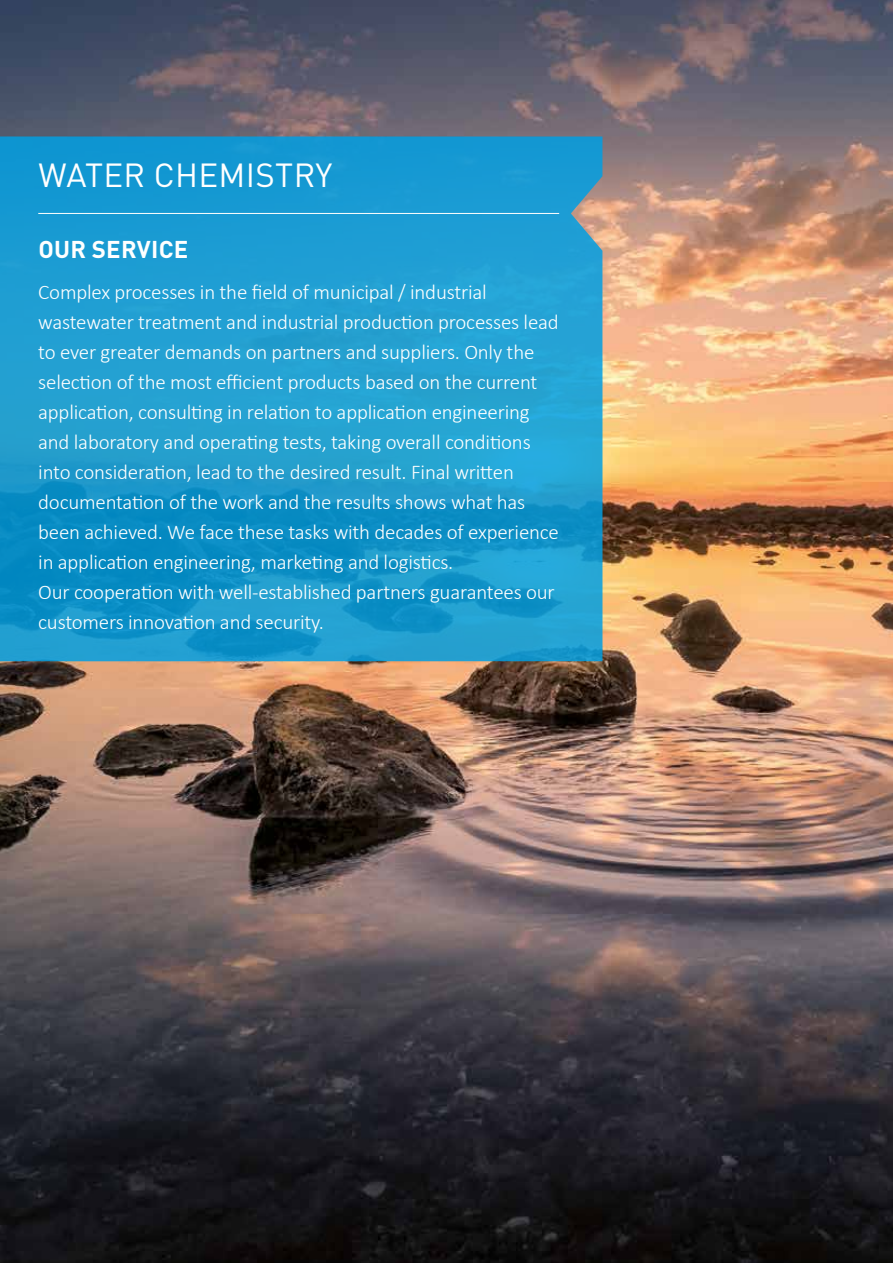
<style>
.page{position:relative;width:893px;height:1263px;background:#fff}
.page>*{position:absolute;margin:0;border:0;box-sizing:border-box;transform-origin:0 0}
.t1{font:33px "DIN Pro";letter-spacing:.01em;color:#fff}
.t2{font:700 24px "DIN Pro";letter-spacing:.01em;color:#fff}
.t3{font:300 21px/30px "Calibri";letter-spacing:-.01em;color:#fff}
</style>
<div class="page">
<img style="left:0;top:0;width:893px;height:1263px">
<svg style="left:0;top:136px;width:602px;height:525px;background:#1c9bce"></svg>
<hr style="left:38px;top:213px;width:521px;height:1px;background:#fff">
<h1 class="t1" style="left:38px;top:153px;width:296px">WATER CHEMISTRY</h1>
<p class="t2" style="left:38px;top:233px;width:151px">OUR SERVICE</p>
<p class="t3" style="left:38px;top:277px;width:522px">Complex processes in the field of municipal / industrial wastewater treatment and industrial production processes lead to ever greater demands on partners and suppliers. Only the selection of the most efficient products based on the current application, consulting in relation to application engineering and laboratory and operating tests, taking overall conditions into consideration, lead to the desired result. Final written documentation of the work and the results shows what has been achieved. We face these tasks with decades of experience in application engineering, marketing and logistics.<br>Our cooperation with well-established partners guarantees our customers innovation and security.</p>
</div>
